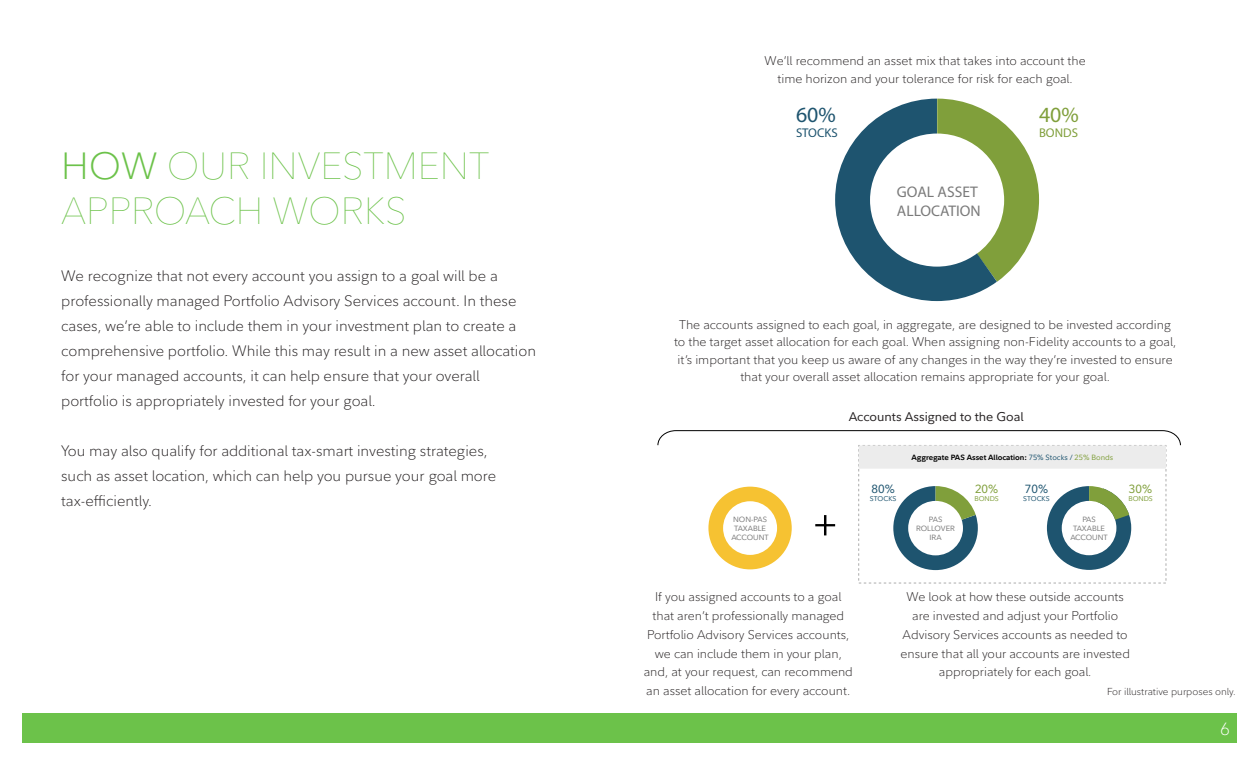
<style>
.page{position:relative;width:1260px;height:765px;background:#fff}
.page>*{position:absolute;margin:0;border:0;box-sizing:border-box;transform-origin:0 0}
.t1{font:200 37.5px/45px "Fidelity Sans";color:#6cc24a}
.t2{font:21.75px "Myriad Pro";color:#809f3b}
.t3{font:21.75px "Myriad Pro";color:#1e546f}
.t4{font:300 17.5px "Fidelity Sans";color:#fff}
.t5{font:15.38px/18.5px "Myriad Pro";color:#7a7a7a}
.t6{font:300 15px/25px "Fidelity Sans";color:#231f20}
.t7{font:12.75px "Myriad Pro";color:#1e546f}
.t8{font:12.75px "Myriad Pro";color:#809f3b}
.t9{font:300 12.5px/18.8px "Fidelity Sans";color:#231f20;text-align:center}
.t10{font:12.5px "Fidelity Sans";color:#231f20}
.t11{font:11.75px "Fidelity Sans";color:#809f3b}
.t12{font:11.75px "Fidelity Sans";color:#1e546f}
.t13{font:300 10px "Fidelity Sans";color:#231f20}
.t14{font:7.5px/9px "Fidelity Sans";color:#7a7a7a;text-align:center}
.t15{font:700 7.5px "Fidelity Sans";color:#000}
.t16{font:6.88px "Fidelity Sans";color:#1e546f}
.t17{font:6.88px "Fidelity Sans";letter-spacing:-.005em;color:#809f3b}
.s1{font-weight:300}
.s2{font-weight:400;color:#1e546f}
.s3{font-weight:400;color:#809f3b}
</style>
<div class="page">
<div style="left:22px;top:713px;width:1216px;height:29px;background:#6cc24a"></div>
<svg style="left:858px;top:469px;width:309px;height:115px"></svg>
<svg style="left:893px;top:486px;width:85px;height:84px"></svg>
<svg style="left:835px;top:99px;width:204px;height:202px"></svg>
<svg style="left:708px;top:487px;width:84px;height:82px"></svg>
<svg style="left:815px;top:515px;width:20px;height:20px"></svg>
<svg style="left:1047px;top:486px;width:84px;height:84px"></svg>
<svg style="left:657px;top:430px;width:524px;height:39px"></svg>
<p class="t1" style="left:61px;top:143px;width:430px"><span class="s1">HOW</span> OUR INVESTMENT<br>APPROACH WORKS</p>
<p class="t6" style="left:61px;top:263px;width:476px">We recognize that not every account you assign to a goal will be a professionally managed Portfolio Advisory Services account. In these cases, we’re able to include them in your investment plan to create a comprehensive portfolio. While this may result in a new asset allocation for your managed accounts, it can help ensure that your overall portfolio is appropriately invested for your goal.</p>
<p class="t6" style="left:61px;top:438px;width:437px">You may also qualify for additional tax-smart investing strategies, such as asset location, which can help you pursue your goal more tax-efficiently.</p>
<p class="t9" style="left:765px;top:52px;width:323px;line-height:17.5px">We’ll recommend an asset mix that takes into account the time horizon and your tolerance for risk for each goal.</p>
<p class="t3" style="left:796px;top:101px;width:41px">60%</p>
<p class="t7" style="left:796px;top:125px;width:43px">STOCKS</p>
<p class="t5" style="left:897px;top:182px;width:85px">GOAL ASSET<br>ALLOCATION</p>
<p class="t2" style="left:1039px;top:101px;width:41px">40%</p>
<p class="t8" style="left:1039px;top:125px;width:40px">BONDS</p>
<p class="t9" style="left:674px;top:316px;width:504px;line-height:17.5px">The accounts assigned to each goal, in aggregate, are designed to be invested according to the target asset allocation for each goal. When assigning non-Fidelity accounts to a goal, it’s important that you keep us aware of any changes in the way they’re invested to ensure that your overall asset allocation remains appropriate for your goal.</p>
<p class="t10" style="left:849px;top:409px;width:176px">Accounts Assigned to the Goal</p>
<p class="t12" style="left:872px;top:481px;width:25px">80%</p>
<p class="t16" style="left:870px;top:494px;width:28px">STOCKS</p>
<p class="t15" style="left:912px;top:452px;width:203px">Aggregate PAS Asset Allocation: <span class="s2">75% Stocks /</span> <span class="s3">25% Bonds</span></p>
<p class="t11" style="left:975px;top:481px;width:25px">20%</p>
<p class="t17" style="left:974px;top:495px;width:26px">BONDS</p>
<p class="t12" style="left:1025px;top:481px;width:25px">70%</p>
<p class="t16" style="left:1023px;top:494px;width:28px">STOCKS</p>
<p class="t14" style="left:731px;top:514px;width:39px">NON-PAS<br>TAXABLE<br>ACCOUNT</p>
<p class="t14" style="left:1070px;top:514px;width:39px">PAS<br>TAXABLE<br>ACCOUNT</p>
<p class="t14" style="left:916px;top:514px;width:41px">PAS<br>ROLLOVER<br>IRA</p>
<p class="t11" style="left:1129px;top:481px;width:25px">30%</p>
<p class="t17" style="left:1128px;top:495px;width:26px">BONDS</p>
<p class="t9" style="left:644px;top:588px;width:211px">If you assigned accounts to a goal that aren’t professionally managed Portfolio Advisory Services accounts, we can include them in your plan, and, at your request, can recommend an asset allocation for every account.</p>
<p class="t9" style="left:900px;top:588px;width:231px">We look at how these outside accounts are invested and adjust your Portfolio Advisory Services accounts as needed to ensure that all your accounts are invested appropriately for each goal.</p>
<p class="t13" style="left:1107px;top:685px;width:130px">For illustrative purposes only.</p>
<p class="t4" style="left:1220px;top:717px;width:11px">6</p>
</div>
